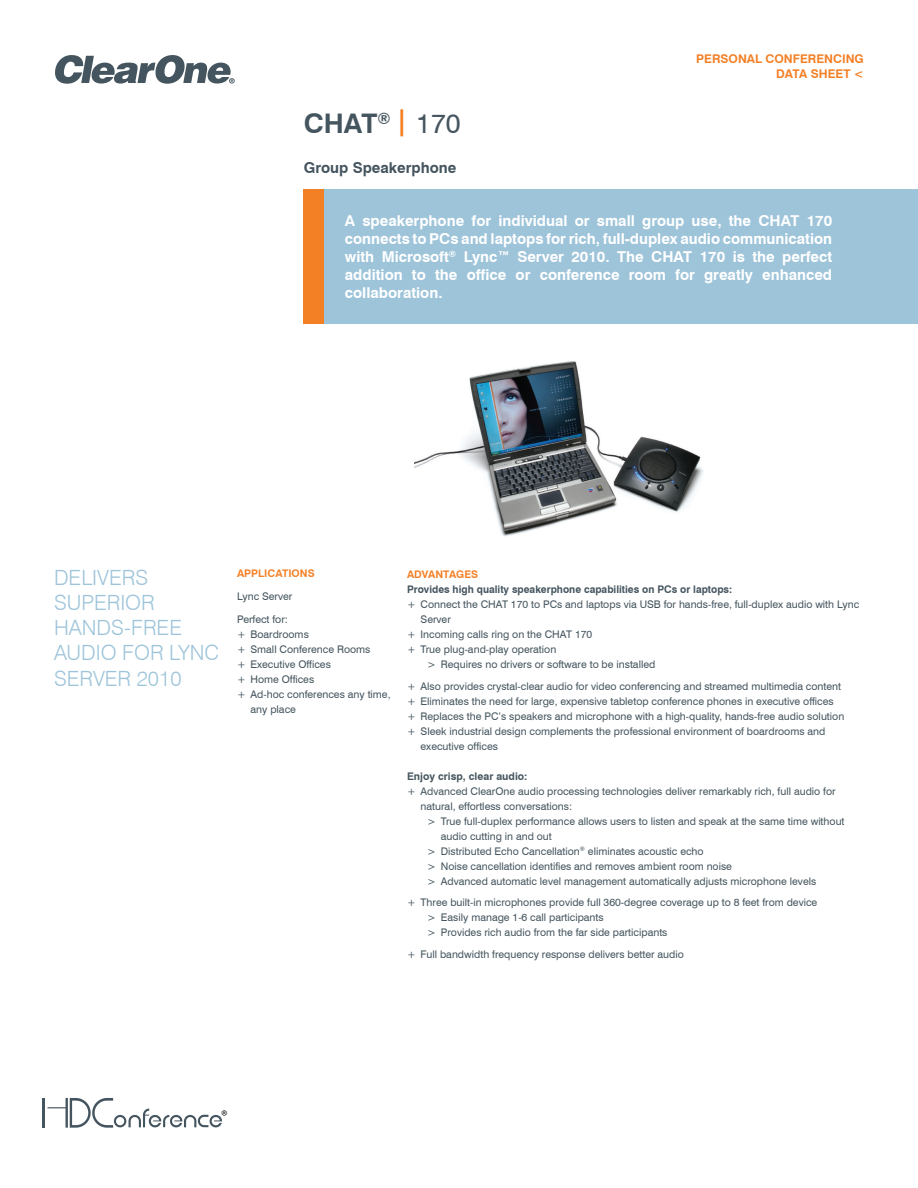
<style>
.page{position:relative;width:918px;height:1188px;background:#fff}
.page>*{position:absolute;margin:0;border:0;box-sizing:border-box;transform-origin:0 0}
.t1{font:700 27px "Swiss 721 BT";color:#45555f}
.t2{font:300 21px/25.2px "Swiss 721 BT";color:#9ec4da}
.t3{font:700 15px/18px "Swiss 721 BT";color:#fff;text-align:justify}
.t4{font:700 15px "Swiss 721 BT";color:#45555f}
.t5{font:700 12px "Swiss 721 BT";color:#f48026}
.t6{font:10.5px/15px "Swiss 721 BT";color:#45555f}
.t7{font:700 10.5px "Swiss 721 BT";color:#45555f}
.t8{font:700 10.5px "Swiss 721 BT";color:#f48026}
.t9{font:700 6.3px "Tahoma";color:#231f20}
.s1{color:#f48026}
.s2{font-weight:400}
</style>
<div class="page">
<div style="left:324px;top:189px;width:594px;height:135px;background:#9ec4da"></div>
<div style="left:304px;top:189px;width:20px;height:135px;background:#f48026"></div>
<svg style="left:55px;top:55px;width:180px;height:29px"></svg>
<svg style="left:114px;top:1115px;width:12px;height:12px"></svg>
<div style="left:116px;top:1117px;width:8px;height:8px;background:#fff;border-radius:50%"></div>
<hr style="left:43px;top:1098px;width:2px;height:30px;background:#45555f">
<svg style="left:48px;top:1098px;width:65px;height:30px"></svg>
<svg style="left:129px;top:1109px;width:93px;height:18px"></svg>
<img style="left:415px;top:361px;width:288px;height:175px">
<p class="t1" style="left:304px;top:107px;width:158px">CHAT<sup>®</sup> <span class="s1">|</span> <span class="s2">170</span></p>
<p class="t4" style="left:304px;top:159px;width:154px">Group Speakerphone</p>
<p class="t5" style="left:696px;top:52px;width:169px">PERSONAL CONFERENCING</p>
<p class="t5" style="left:776px;top:67px;width:89px">DATA SHEET &lt;</p>
<p class="t3" style="left:345px;top:212px;width:489px">A speakerphone for individual or small group use, the CHAT 170 connects to PCs and laptops for rich, full-duplex audio communication with Microsoft<sup>®</sup> Lync™ Server 2010. The CHAT 170 is the perfect addition to the office or conference room for greatly enhanced collaboration.</p>
<p class="t2" style="left:54px;top:565px;width:167px">DELIVERS<br>SUPERIOR<br>HANDS-FREE<br>AUDIO FOR LYNC<br>SERVER 2010</p>
<p class="t8" style="left:237px;top:567px;width:79px">APPLICATIONS</p>
<p class="t6" style="left:237px;top:589px;width:57px">Lync Server</p>
<p class="t6" style="left:237px;top:612px;width:52px">Perfect for:</p>
<p class="t6" style="left:237px;top:627px;width:73px">+ Boardrooms</p>
<p class="t6" style="left:237px;top:642px;width:135px">+ Small Conference Rooms</p>
<p class="t6" style="left:237px;top:657px;width:95px">+ Executive Offices</p>
<p class="t6" style="left:237px;top:672px;width:79px">+ Home Offices</p>
<p class="t6" style="left:250px;top:687px;width:142px;text-indent:-14px">+ Ad-hoc conferences any time, any place</p>
<p class="t8" style="left:407px;top:568px;width:73px">ADVANTAGES</p>
<p class="t7" style="left:407px;top:583px;width:327px">Provides high quality speakerphone capabilities on PCs or laptops:</p>
<p class="t6" style="left:421px;top:597px;width:440px;text-indent:-14px">+ Connect the CHAT 170 to PCs and laptops via USB for hands-free, full-duplex audio with Lync<br>Server</p>
<p class="t6" style="left:407px;top:627px;width:187px">+ Incoming calls ring on the CHAT 170</p>
<p class="t6" style="left:407px;top:642px;width:151px">+ True plug-and-play operation</p>
<p class="t6" style="left:427px;top:657px;width:230px">&gt; Requires no drivers or software to be installed</p>
<p class="t6" style="left:407px;top:678px;width:436px">+ Also provides crystal-clear audio for video conferencing and streamed multimedia content</p>
<p class="t6" style="left:407px;top:693px;width:428px">+ Eliminates the need for large, expensive tabletop conference phones in executive offices</p>
<p class="t6" style="left:407px;top:708px;width:439px">+ Replaces the PC’s speakers and microphone with a high-quality, hands-free audio solution</p>
<p class="t6" style="left:421px;top:723px;width:406px;text-indent:-14px">+ Sleek industrial design complements the professional environment of boardrooms and executive offices</p>
<p class="t7" style="left:407px;top:770px;width:122px">Enjoy crisp, clear audio:</p>
<p class="t6" style="left:421px;top:783px;width:417px;text-indent:-14px">+ Advanced ClearOne audio processing technologies deliver remarkably rich, full audio for natural, effortless conversations:</p>
<p class="t6" style="left:441px;top:813px;width:405px;text-indent:-14px">&gt; True full-duplex performance allows users to listen and speak at the same time without audio cutting in and out</p>
<p class="t6" style="left:427px;top:843px;width:278px">&gt; Distributed Echo Cancellation<sup>®</sup> eliminates acoustic echo</p>
<p class="t6" style="left:427px;top:858px;width:306px">&gt; Noise cancellation identifies and removes ambient room noise</p>
<p class="t6" style="left:427px;top:873px;width:391px">&gt; Advanced automatic level management automatically adjusts microphone levels</p>
<p class="t6" style="left:407px;top:895px;width:412px">+ Three built-in microphones provide full 360-degree coverage up to 8 feet from device</p>
<p class="t6" style="left:427px;top:910px;width:178px">&gt; Easily manage 1-6 call participants</p>
<p class="t6" style="left:427px;top:925px;width:242px">&gt; Provides rich audio from the far side participants</p>
<p class="t6" style="left:407px;top:947px;width:278px">+ Full bandwidth frequency response delivers better audio</p>
<p class="t9" style="left:221px;top:1109px;width:7px">®</p>
</div>
